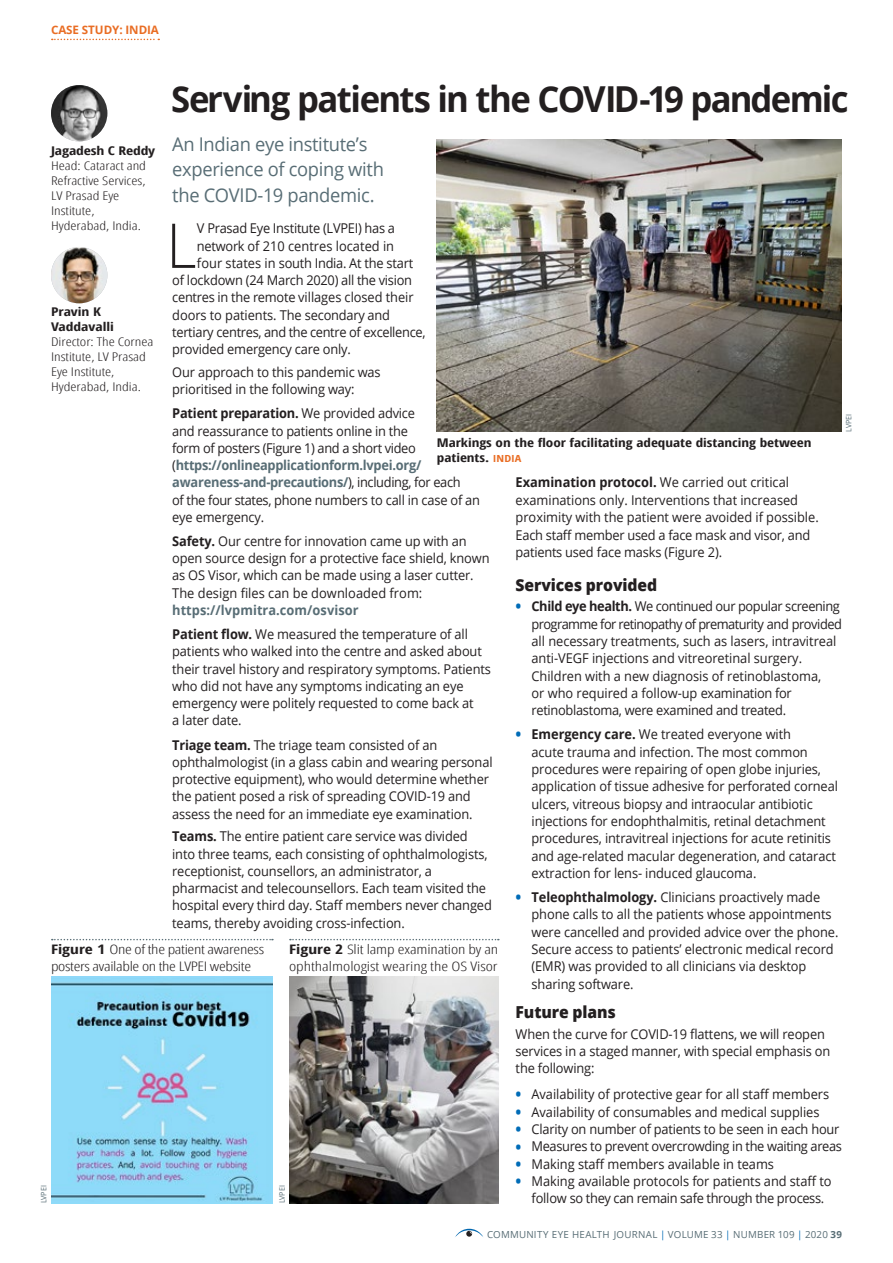
<style>
.page{position:relative;width:893px;height:1263px;background:#fff}
.page>*{position:absolute;margin:0;border:0;box-sizing:border-box;transform-origin:0 0}
.t1{font:300 61.8px "Open Sans";color:#231f20;scale:.95 1}
.t2{font:700 35.85px "Open Sans";letter-spacing:-.045em;color:#231f20}
.t3{font:18.9px/25.5px "Open Sans";letter-spacing:-.015em;color:#586d75}
.t4{font:800 16.5px "Open Sans";letter-spacing:-.005em;color:#231f20;scale:.95 1}
.t5{font:13.5px/17.4px "Open Sans";letter-spacing:-.01em;color:#231f20;scale:.95 1}
.t6{font:300 13.2px/16.2px "Open Sans Condensed";letter-spacing:-.02em;color:#231f20;scale:1.32 1}
.t7{font:300 13.2px/16.2px "Open Sans Condensed";color:#231f20;scale:1.32 1}
.t8{font:300 12px/15px "Open Sans Condensed";color:#231f20;scale:1.3 1}
.t9{font:700 12px/15px "Open Sans Condensed";color:#231f20;scale:1.26 1}
.t10{font:700 12px/15px "Open Sans Condensed";color:#231f20;scale:1.3 1}
.t11{font:700 11.7px "Open Sans";letter-spacing:-.005em;color:#e96d24}
.t12{font:9.75px "Open Sans";letter-spacing:.025em;color:#586d75}
.t13{font:7.5px "Open Sans";color:#586d75;scale:.95 1}
.s1{font-weight:700}
.s2{font-weight:700;color:#586d75}
.s3{font-size:9.75px;color:#e96d24}
.s4{font-weight:700;font-size:16.5px;color:#006cb7}
.s5{color:#006cb7}
</style>
<div class="page">
<svg style="left:455px;top:1229px;width:28px;height:8px"></svg>
<svg style="left:52px;top:39px;width:107px;height:1px"></svg>
<img style="left:51px;top:85px;width:56px;height:56px;border-radius:28px">
<img style="left:51px;top:247px;width:56px;height:56px;border-radius:28px">
<img style="left:51px;top:977px;width:222px;height:226px">
<img style="left:289px;top:977px;width:210px;height:226px">
<img style="left:437px;top:139px;width:405px;height:293px">
<svg style="left:52px;top:939px;width:221px;height:1px"></svg>
<svg style="left:290px;top:939px;width:209px;height:1px"></svg>
<p class="t11" style="left:51px;top:22px;width:109px">CASE STUDY: INDIA</p>
<h2 class="t2" style="left:171px;top:74px;width:679px">Serving patients in the COVID-19 pandemic</h2>
<h3 class="t3" style="left:172px;top:131px;width:213px">An Indian eye institute’s experience of coping with the COVID-19 pandemic.</h3>
<p class="t10" style="left:51px;top:143px;width:82px">Jagadesh C Reddy</p>
<p class="t8" style="left:51px;top:158px;width:75px">Head: Cataract and<br>Refractive Services,<br>LV Prasad Eye<br>Institute,<br>Hyderabad, India.</p>
<h1 class="t1" style="left:166px;top:203px;width:33px">L</h1>
<p class="t5" style="left:197px;top:219px;width:210px">V Prasad Eye Institute (LVPEI) has a</p>
<p class="t5" style="left:197px;top:237px;width:209px">network of 210 centres located in</p>
<p class="t5" style="left:197px;top:254px;width:229px">four states in south India. At the start</p>
<p class="t5" style="left:172px;top:271px;width:254px">of lockdown (24 March 2020) all the vision</p>
<p class="t5" style="left:172px;top:288px;width:256px">centres in the remote villages closed their</p>
<p class="t5" style="left:172px;top:306px;width:231px">doors to patients. The secondary and</p>
<p class="t5" style="left:172px;top:323px;width:268px">tertiary centres, and the centre of excellence,</p>
<p class="t5" style="left:172px;top:340px;width:190px">provided emergency care only.</p>
<p class="t5" style="left:172px;top:363px;width:221px">Our approach to this pandemic was prioritised in the following way:</p>
<p class="t5" style="left:172px;top:404px;width:326px"><span class="s1">Patient preparation.</span> We provided advice<br>and reassurance to patients online in the<br>form of posters (Figure 1) and a short video (<span class="s2">https://onlineapplicationform.lvpei.org/ awareness-and-precautions/</span>), including, for each<br>of the four states, phone numbers to call in case of an eye emergency.</p>
<p class="t5" style="left:172px;top:532px;width:336px"><span class="s1">Safety.</span> Our centre for innovation came up with an open source design for a protective face shield, known as OS Visor, which can be made using a laser cutter.<br>The design files can be downloaded from:</p>
<p class="t5" style="left:172px;top:598px;width:313px;line-height:24.2px"><span class="s2">https://lvpmitra.com/osvisor<br></span><span class="s1">Patient flow.</span> We measured the temperature of all</p>
<p class="t5" style="left:172px;top:642px;width:337px">patients who walked into the centre and asked about their travel history and respiratory symptoms. Patients who did not have any symptoms indicating an eye emergency were politely requested to come back at<br>a later date.</p>
<p class="t5" style="left:172px;top:736px;width:339px"><span class="s1">Triage team.</span> The triage team consisted of an ophthalmologist (in a glass cabin and wearing personal protective equipment), who would determine whether the patient posed a risk of spreading COVID-19 and assess the need for an immediate eye examination.</p>
<p class="t5" style="left:172px;top:827px;width:338px"><span class="s1">Teams.</span> The entire patient care service was divided into three teams, each consisting of ophthalmologists, receptionist, counsellors, an administrator, a pharmacist and telecounsellors. Each team visited the hospital every third day. Staff members never changed teams, thereby avoiding cross-infection.</p>
<p class="t10" style="left:51px;top:304px;width:50px">Pravin K<br>Vaddavalli</p>
<p class="t8" style="left:51px;top:333px;width:80px">Director: The Cornea<br>Institute, LV Prasad<br>Eye Institute,<br>Hyderabad, India.</p>
<p class="t13" style="left:843px;top:432px;width:21px;rotate:-90deg">LVPEI</p>
<p class="t9" style="left:437px;top:435px;width:299px">Markings on the floor facilitating adequate distancing between patients. <span class="s3">INDIA</span></p>
<p class="t5" style="left:516px;top:473px;width:321px"><span class="s1">Examination protocol.</span> We carried out critical examinations only. Interventions that increased proximity with the patient were avoided if possible.<br>Each staff member used a face mask and visor, and patients used face masks (Figure 2).</p>
<p class="t4" style="left:516px;top:572px;width:150px">Services provided</p>
<p class="t5" style="left:531px;top:597px;width:328px;text-indent:-16px"><span class="s4">•</span> <span class="s1">Child eye health.</span> We continued our popular screening programme for retinopathy of prematurity and provided all necessary treatments, such as lasers, intravitreal anti-VEGF injections and vitreoretinal surgery.<br>Children with a new diagnosis of retinoblastoma,<br>or who required a follow-up examination for retinoblastoma, were examined and treated.</p>
<p class="t5" style="left:531px;top:725px;width:324px;text-indent:-16px"><span class="s4">•</span> <span class="s1">Emergency care.</span> We treated everyone with<br>acute trauma and infection. The most common procedures were repairing of open globe injuries, application of tissue adhesive for perforated corneal ulcers, vitreous biopsy and intraocular antibiotic injections for endophthalmitis, retinal detachment procedures, intravitreal injections for acute retinitis and age-related macular degeneration, and cataract extraction for lens- induced glaucoma.</p>
<p class="t5" style="left:531px;top:888px;width:325px;text-indent:-16px"><span class="s4">•</span> <span class="s1">Teleophthalmology.</span> Clinicians proactively made phone calls to all the patients whose appointments were cancelled and provided advice over the phone.<br>Secure access to patients’ electronic medical record (EMR) was provided to all clinicians via desktop sharing software.</p>
<p class="t4" style="left:516px;top:1000px;width:107px">Future plans</p>
<p class="t5" style="left:516px;top:1025px;width:333px">When the curve for COVID-19 flattens, we will reopen services in a staged manner, with special emphasis on the following:</p>
<p class="t5" style="left:516px;top:1085px;width:331px"><span class="s4">•</span> Availability of protective gear for all staff members</p>
<p class="t5" style="left:516px;top:1103px;width:321px"><span class="s4">•</span> Availability of consumables and medical supplies</p>
<p class="t5" style="left:516px;top:1120px;width:342px"><span class="s4">•</span> Clarity on number of patients to be seen in each hour</p>
<p class="t5" style="left:516px;top:1137px;width:345px"><span class="s4">•</span> Measures to prevent overcrowding in the waiting areas</p>
<p class="t5" style="left:516px;top:1155px;width:273px"><span class="s4">•</span> Making staff members available in teams</p>
<p class="t5" style="left:531px;top:1172px;width:317px;text-indent:-16px"><span class="s4">•</span> Making available protocols for patients and staff to follow so they can remain safe through the process.</p>
<p class="t6" style="left:51px;top:941px;width:163px"><span class="s1">Figure 1</span> One of the patient awareness posters available on the LVPEI website</p>
<p class="t7" style="left:289px;top:941px;width:160px"><span class="s1">Figure 2</span> Slit lamp examination by an ophthalmologist wearing the OS Visor</p>
<p class="t13" style="left:39px;top:1203px;width:21px;rotate:-90deg">LVPEI</p>
<p class="t13" style="left:277px;top:1203px;width:21px;rotate:-90deg">LVPEI</p>
<p class="t12" style="left:487px;top:1228px;width:356px">COMMUNITY EYE HEALTH JOURNAL <span class="s5">|</span> VOLUME 33 <span class="s5">|</span> NUMBER 109 <span class="s5">|</span> 2020 <span class="s1">39</span></p>
</div>
